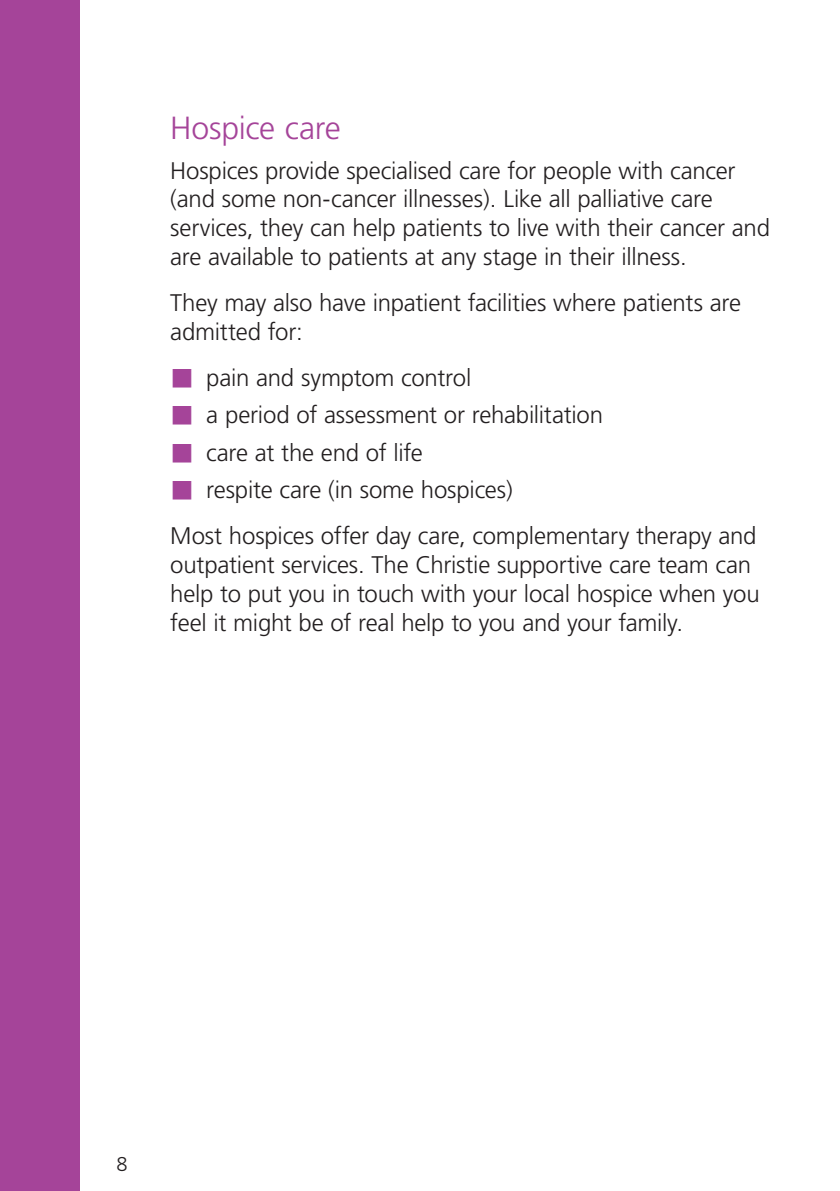
<style>
.page{position:relative;width:840px;height:1191px;background:#fff}
.page>*{position:absolute;margin:0;border:0;box-sizing:border-box;transform-origin:0 0}
.t1{font:300 32px "Frutiger";letter-spacing:-.01em;color:#a54499}
.t2{font:300 24px/28.8px "Frutiger";letter-spacing:-.01em;color:#231f20}
.t3{font:300 20px "Frutiger";color:#231f20}
</style>
<div class="page">
<div style="left:0;top:0;width:79px;height:1191px;background:#a54499"></div>
<h1 class="t1" style="left:170px;top:109px;width:172px">Hospice care</h1>
<p class="t2" style="left:170px;top:156px;width:601px">Hospices provide specialised care for people with cancer (and some non-cancer illnesses). Like all palliative care services, they can help patients to live with their cancer and are available to patients at any stage in their illness.</p>
<p class="t2" style="left:170px;top:288px;width:572px">They may also have inpatient facilities where patients are admitted for:</p>
<p class="t2" style="left:206px;top:358px;width:398px;line-height:37.6px">pain and symptom control<br>a period of assessment or rehabilitation care at the end of life<br>respite care (in some hospices)</p>
<p class="t2" style="left:170px;top:521px;width:590px">Most hospices offer day care, complementary therapy and outpatient services. The Christie supportive care team can help to put you in touch with your local hospice when you feel it might be of real help to you and your family.</p>
<p class="t3" style="left:116px;top:1152px;width:13px">8</p>
</div>
